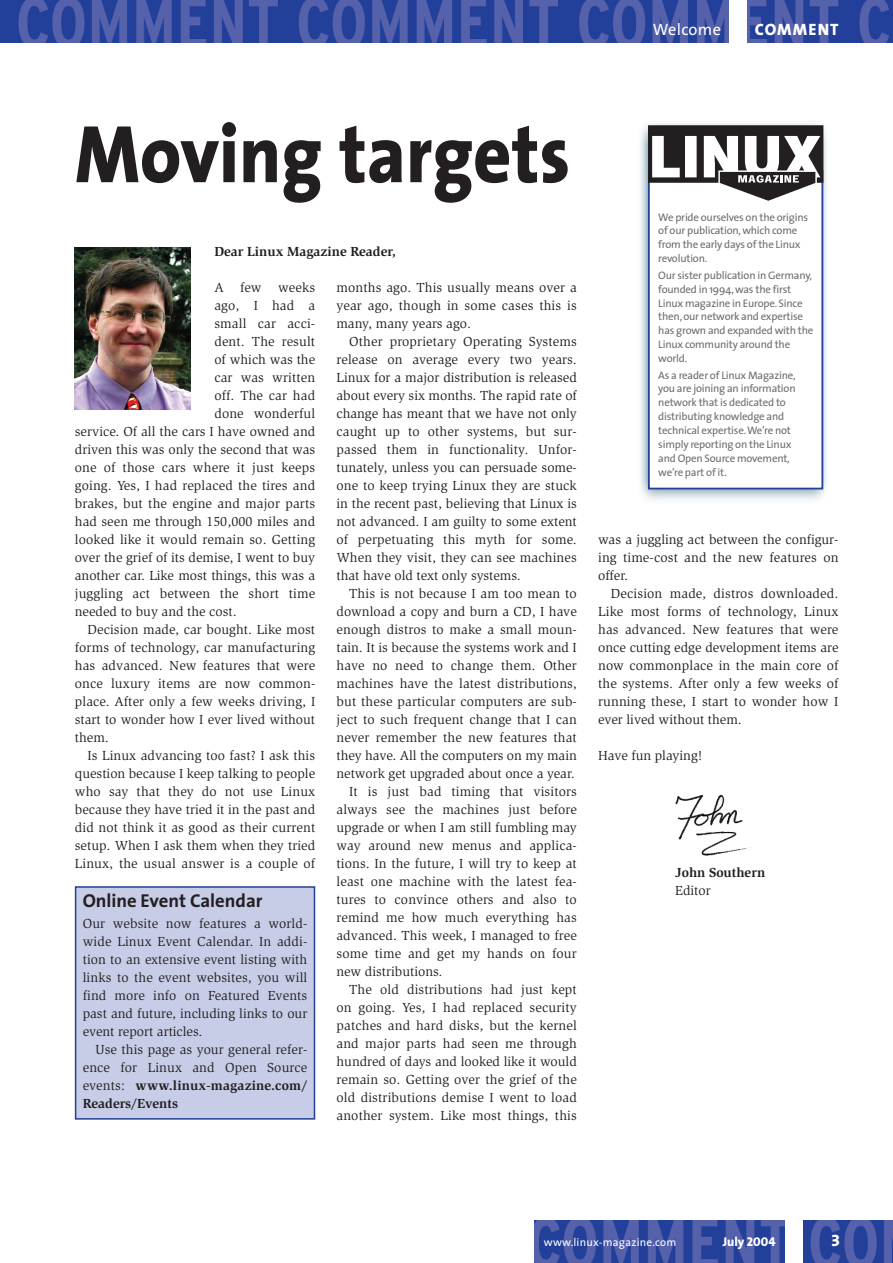
<style>
.page{position:relative;width:893px;height:1263px;background:#fff}
.page>*{position:absolute;margin:0;border:0;box-sizing:border-box;transform-origin:0 0}
.t1{font:800 82.5px "The Sans";color:#231f20;scale:.9 1}
.t2{font:700 18.75px "The Sans";color:#231f20}
.t3{font:16.5px "The Sans";letter-spacing:.02em;color:#fff}
.t4{font:16.5px "The Sans Extra Bold Caps";letter-spacing:.065em;color:#fff}
.t5{font:16.5px "The Sans Extra Bold Expert";color:#fff}
.t6{font:13.5px/18px "Slimbach";letter-spacing:.01em;color:#231f20;text-align:justify}
.t7{font:700 13.5px "Slimbach";color:#231f20}
.t8{font:800 12.75px "The Sans";color:#fff}
.t9{font:11.25px "The Sans";letter-spacing:.02em;color:#fff}
.t10{font:10.95px/14px "The Sans";letter-spacing:-.02em;color:#6c6d70}
.s1{font-weight:700}
.s2{font-family:"The Sans Extra Bold Caps";font-weight:400}
</style>
<div class="page">
<img style="left:534px;top:1220px;width:358px;height:43px">
<div style="left:785px;top:1220px;width:17px;height:43px;background:#fff"></div>
<img style="left:640px;top:123px;width:187px;height:377px">
<div style="left:649px;top:171px;width:173px;height:318px;background:#fff"></div>
<div style="left:648px;top:170px;width:175px;height:319px;border:2px solid #223f99"></div>
<svg style="left:648px;top:125px;width:175px;height:76px"></svg>
<img style="left:0;top:0;width:892px;height:43px">
<div style="left:729px;top:0;width:17px;height:43px;background:#fff"></div>
<img style="left:75px;top:247px;width:115px;height:162px">
<img style="left:675px;top:794px;width:75px;height:62px">
<div style="left:76px;top:887px;width:238px;height:232px;background:#c7cde7"></div>
<div style="left:75px;top:886px;width:240px;height:234px;border:2px solid #223f99"></div>
<p class="t3" style="left:652px;top:23px;width:70px">Welcome</p>
<p class="t4" style="left:754px;top:20px;width:85px">COMMENT</p>
<h1 class="t1" style="left:75px;top:120px;width:551px">Moving targets</h1>
<p class="t7" style="left:214px;top:247px;width:183px">Dear Linux Magazine Reader,</p>
<p class="t6" style="left:214px;top:280px;width:102px">A few weeks</p>
<p class="t6" style="left:214px;top:298px;width:102px">ago, I had a</p>
<p class="t6" style="left:214px;top:316px;width:102px">small car acci-</p>
<p class="t6" style="left:214px;top:334px;width:102px">dent. The result</p>
<p class="t6" style="left:214px;top:352px;width:102px">of which was the</p>
<p class="t6" style="left:214px;top:370px;width:102px">car was written</p>
<p class="t6" style="left:214px;top:388px;width:102px">off. The car had</p>
<p class="t6" style="left:214px;top:406px;width:102px">done wonderful</p>
<p class="t6" style="left:75px;top:424px;width:242px">service. Of all the cars I have owned and</p>
<p class="t6" style="left:75px;top:442px;width:242px">driven this was only the second that was</p>
<p class="t6" style="left:75px;top:460px;width:242px">one of those cars where it just keeps</p>
<p class="t6" style="left:75px;top:478px;width:242px">going. Yes, I had replaced the tires and</p>
<p class="t6" style="left:75px;top:496px;width:242px">brakes, but the engine and major parts</p>
<p class="t6" style="left:75px;top:514px;width:242px">had seen me through 150,000 miles and</p>
<p class="t6" style="left:75px;top:532px;width:242px">looked like it would remain so. Getting</p>
<p class="t6" style="left:75px;top:550px;width:242px">over the grief of its demise, I went to buy</p>
<p class="t6" style="left:75px;top:568px;width:242px">another car. Like most things, this was a</p>
<p class="t6" style="left:75px;top:586px;width:242px">juggling act between the short time</p>
<p class="t6" style="left:75px;top:604px;width:163px">needed to buy and the cost.</p>
<p class="t6" style="left:88px;top:622px;width:229px">Decision made, car bought. Like most</p>
<p class="t6" style="left:75px;top:640px;width:242px">forms of technology, car manufacturing</p>
<p class="t6" style="left:75px;top:658px;width:242px">has advanced. New features that were</p>
<p class="t6" style="left:75px;top:676px;width:242px">once luxury items are now common-</p>
<p class="t6" style="left:75px;top:694px;width:242px">place. After only a few weeks driving, I</p>
<p class="t6" style="left:75px;top:712px;width:242px">start to wonder how I ever lived without</p>
<p class="t6" style="left:75px;top:730px;width:35px">them.</p>
<p class="t6" style="left:88px;top:748px;width:229px">Is Linux advancing too fast? I ask this</p>
<p class="t6" style="left:75px;top:766px;width:242px">question because I keep talking to people</p>
<p class="t6" style="left:75px;top:784px;width:242px">who say that they do not use Linux</p>
<p class="t6" style="left:75px;top:802px;width:242px">because they have tried it in the past and</p>
<p class="t6" style="left:75px;top:820px;width:242px">did not think it as good as their current</p>
<p class="t6" style="left:75px;top:838px;width:242px">setup. When I ask them when they tried</p>
<p class="t6" style="left:75px;top:856px;width:242px">Linux, the usual answer is a couple of</p>
<h2 class="t2" style="left:83px;top:893px;width:181px">Online Event Calendar</h2>
<p class="t6" style="left:83px;top:915px;width:226px">Our website now features a world&shy;wide Linux Event Calendar. In addi&shy;tion to an extensive event listing with links to the event websites, you will find more info on Featured Events past and future, including links to our event report articles.</p>
<p class="t6" style="left:83px;top:1041px;width:226px;text-indent:13px">Use this page as your general refer&shy;ence for Linux and Open Source events: <span class="s1">www.linux-magazine.com/ Readers/Events</span></p>
<p class="t6" style="left:336px;top:280px;width:242px">months ago. This usually means over a year ago, though in some cases this is many, many years ago.</p>
<p class="t6" style="left:336px;top:334px;width:242px;text-indent:13px">Other proprietary Operating Systems release on average every two years.<br>Linux for a major distribution is released about every six months. The rapid rate of change has meant that we have not only caught up to other systems, but sur&shy;passed them in functionality. Unfor&shy;tunately, unless you can persuade some&shy;one to keep trying Linux they are stuck in the recent past, believing that Linux is not advanced. I am guilty to some extent of perpetuating this myth for some.<br>When they visit, they can see machines that have old text only systems.</p>
<p class="t6" style="left:349px;top:586px;width:229px">This is not because I am too mean to</p>
<p class="t6" style="left:336px;top:604px;width:242px">download a copy and burn a CD, I have</p>
<p class="t6" style="left:336px;top:622px;width:242px">enough distros to make a small moun-</p>
<p class="t6" style="left:336px;top:640px;width:242px">tain. It is because the systems work and I</p>
<p class="t6" style="left:336px;top:658px;width:242px">have no need to change them. Other</p>
<p class="t6" style="left:336px;top:676px;width:242px">machines have the latest distributions,</p>
<p class="t6" style="left:336px;top:694px;width:242px">but these particular computers are sub-</p>
<p class="t6" style="left:336px;top:712px;width:242px">ject to such frequent change that I can</p>
<p class="t6" style="left:336px;top:730px;width:242px">never remember the new features that</p>
<p class="t6" style="left:336px;top:748px;width:242px">they have. All the computers on my main</p>
<p class="t6" style="left:336px;top:766px;width:240px">network get upgraded about once a year.</p>
<p class="t6" style="left:349px;top:784px;width:229px">It is just bad timing that visitors</p>
<p class="t6" style="left:336px;top:802px;width:242px">always see the machines just before</p>
<p class="t6" style="left:336px;top:820px;width:242px">upgrade or when I am still fumbling may</p>
<p class="t6" style="left:336px;top:838px;width:242px">way around new menus and applica-</p>
<p class="t6" style="left:336px;top:856px;width:242px">tions. In the future, I will try to keep at</p>
<p class="t6" style="left:336px;top:874px;width:242px">least one machine with the latest fea-</p>
<p class="t6" style="left:336px;top:892px;width:242px">tures to convince others and also to</p>
<p class="t6" style="left:336px;top:910px;width:242px">remind me how much everything has</p>
<p class="t6" style="left:336px;top:928px;width:242px">advanced. This week, I managed to free</p>
<p class="t6" style="left:336px;top:946px;width:242px">some time and get my hands on four</p>
<p class="t6" style="left:336px;top:964px;width:108px">new distributions.</p>
<p class="t6" style="left:349px;top:982px;width:229px">The old distributions had just kept</p>
<p class="t6" style="left:336px;top:1000px;width:242px">on going. Yes, I had replaced security</p>
<p class="t6" style="left:336px;top:1018px;width:242px">patches and hard disks, but the kernel</p>
<p class="t6" style="left:336px;top:1036px;width:242px">and major parts had seen me through</p>
<p class="t6" style="left:336px;top:1054px;width:242px">hundred of days and looked like it would</p>
<p class="t6" style="left:336px;top:1072px;width:242px">remain so. Getting over the grief of the</p>
<p class="t6" style="left:336px;top:1090px;width:242px">old distributions demise I went to load</p>
<p class="t6" style="left:336px;top:1108px;width:242px">another system. Like most things, this</p>
<p class="t10" style="left:658px;top:211px;width:151px">We pride ourselves on the origins of our publication, which come from the early days of the Linux revolution.</p>
<p class="t10" style="left:658px;top:269px;width:157px">Our sister publication in Germany, founded in 1994, was the first<br>Linux magazine in Europe. Since then, our network and expertise has grown and expanded with the<br>Linux community around the world.</p>
<p class="t10" style="left:658px;top:369px;width:139px">As a reader of Linux Magazine, you are joining an information network that is dedicated to distributing knowledge and technical expertise.We’re not simply reporting on the Linux and Open Source movement, we’re part of it.</p>
<p class="t6" style="left:598px;top:532px;width:242px">was a juggling act between the configur&shy;ing time-cost and the new features on offer.</p>
<p class="t6" style="left:598px;top:586px;width:242px;text-indent:13px">Decision made, distros downloaded.<br>Like most forms of technology, Linux has advanced. New features that were once cutting edge development items are now commonplace in the main core of the systems. After only a few weeks of running these, I start to wonder how I ever lived without them.</p>
<p class="t6" style="left:598px;top:748px;width:106px">Have fun playing!</p>
<p class="t7" style="left:675px;top:867px;width:92px">John Southern</p>
<p class="t6" style="left:675px;top:882px;width:37px">Editor</p>
<p class="t9" style="left:543px;top:1238px;width:134px">www.linux-magazine.com</p>
<p class="t8" style="left:723px;top:1237px;width:54px">July <span class="s2">2004</span></p>
<p class="t5" style="left:831px;top:1231px;width:11px">3</p>
</div>
